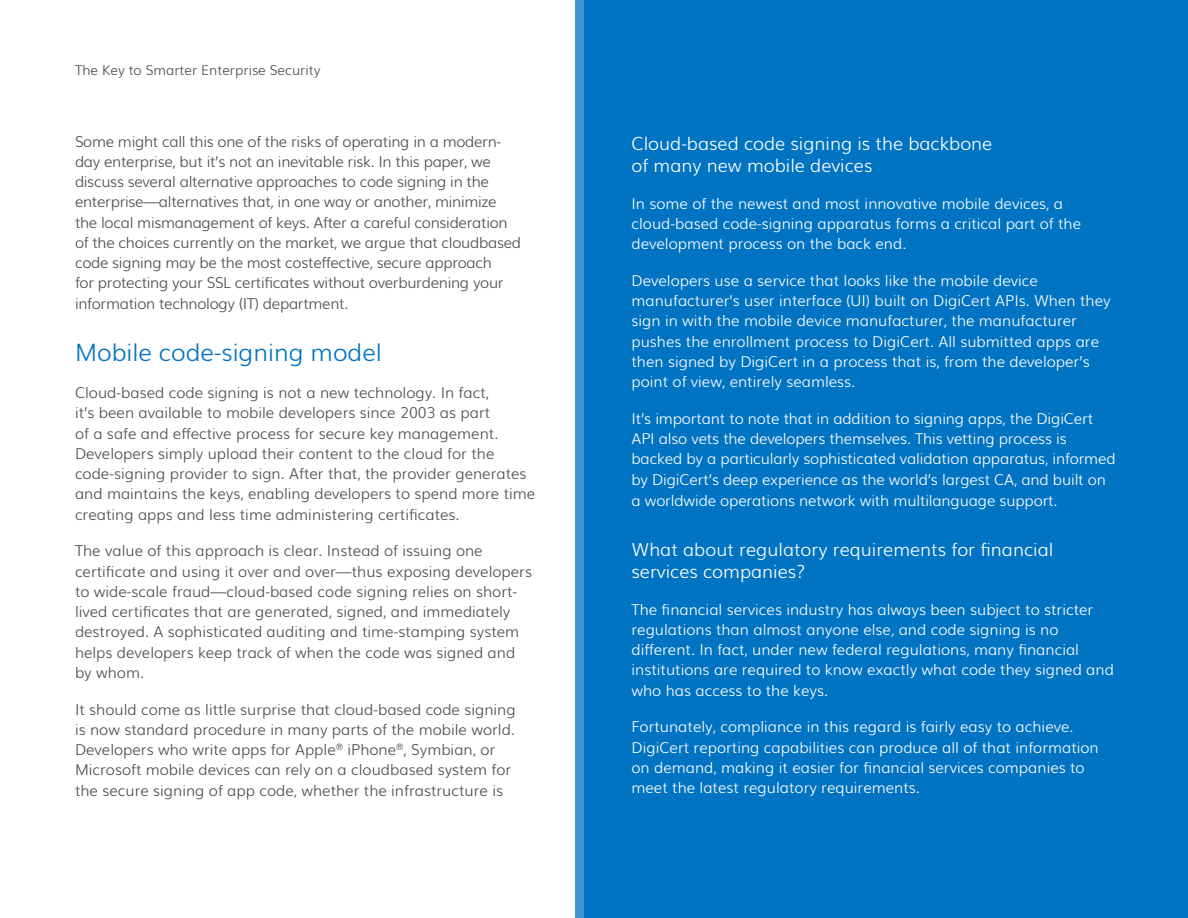
<style>
.page{position:relative;width:1188px;height:918px;background:#fff}
.page>*{position:absolute;margin:0;border:0;box-sizing:border-box;transform-origin:0 0}
.H2B_-_16_Auto_0__017{font:300 24px "Muli";color:#0073c2}
.H4B_-_12_Auto_0__FFF{font:300 18px/21.6px "Muli";color:#fff}
.H4B_-_12_Auto_0__FFF-2{font:300 15px/20.2px "Muli";color:#fff}
.P1_-_10_14_0__4C4C4D{font:300 15px/20.2px "Muli";color:#4c4c4d}
.P1_-_10_14_0__4C4C4D-2{font:300 15px/20.2px "Muli";letter-spacing:-.02em;color:#4c4c4d}
.P2B_Following_H1_H2{font:300 15px/20.2px "Muli";color:#4c4c4d}
.t1{font:300 13.5px "Muli";color:#4c4c4d}
</style>
<div class="page">
<div style="left:575px;top:0;width:9px;height:918px;background:#4096d1"></div>
<div style="left:584px;top:0;width:604px;height:918px;background:#0073c2"></div>
<p class="t1" style="left:75px;top:59px;width:247px">The Key to Smarter Enterprise Security</p>
<p class="P1_-_10_14_0__4C4C4D-2" style="left:75px;top:130px;width:448px">Some might call this one of the risks of operating in a modern&shy;day enterprise, but it’s not an inevitable risk. In this paper, we discuss several alternative approaches to code signing in the enterprise—alternatives that, in one way or another, minimize the local mismanagement of keys. After a careful consideration of the choices currently on the market, we argue that cloudbased code signing may be the most costeffective, secure approach<br>for protecting your SSL certificates without overburdening your information technology (IT) department.</p>
<p class="H2B_-_16_Auto_0__017" style="left:75px;top:334px;width:308px">Mobile code-signing model</p>
<p class="P2B_Following_H1_H2" style="left:75px;top:382px;width:462px">Cloud-based code signing is not a new technology. In fact,<br>it’s been available to mobile developers since 2003 as part<br>of a safe and effective process for secure key management.<br>Developers simply upload their content to the cloud for the code-signing provider to sign. After that, the provider generates and maintains the keys, enabling developers to spend more time creating apps and less time administering certificates.</p>
<p class="P1_-_10_14_0__4C4C4D" style="left:75px;top:540px;width:459px">The value of this approach is clear. Instead of issuing one certificate and using it over and over—thus exposing developers to wide-scale fraud—cloud-based code signing relies on short&shy;lived certificates that are generated, signed, and immediately destroyed. A sophisticated auditing and time-stamping system helps developers keep track of when the code was signed and by whom.</p>
<p class="P1_-_10_14_0__4C4C4D" style="left:75px;top:698px;width:442px">It should come as little surprise that cloud-based code signing is now standard procedure in many parts of the mobile world.<br>Developers who write apps for Apple<sup>®</sup> iPhone<sup>®</sup>, Symbian, or Microsoft mobile devices can rely on a cloudbased system for the secure signing of app code, whether the infrastructure is</p>
<p class="H4B_-_12_Auto_0__FFF" style="left:632px;top:132px;width:362px">Cloud-based code signing is the backbone of many new mobile devices</p>
<p class="H4B_-_12_Auto_0__FFF-2" style="left:632px;top:192px;width:451px">In some of the newest and most innovative mobile devices, a cloud‑based code-signing apparatus forms a critical part of the development process on the back end.</p>
<p class="H4B_-_12_Auto_0__FFF-2" style="left:632px;top:269px;width:481px">Developers use a service that looks like the mobile device manufacturer’s user interface (UI) built on DigiCert APIs. When they sign in with the mobile device manufacturer, the manufacturer pushes the enrollment process to DigiCert. All submitted apps are then signed by DigiCert in a process that is, from the developer’s point of view, entirely seamless.</p>
<p class="H4B_-_12_Auto_0__FFF-2" style="left:632px;top:407px;width:486px">It’s important to note that in addition to signing apps, the DigiCert API also vets the developers themselves. This vetting process is backed by a particularly sophisticated validation apparatus, informed by DigiCert’s deep experience as the world’s largest CA, and built on a worldwide operations network with multilanguage support.</p>
<p class="H4B_-_12_Auto_0__FFF" style="left:632px;top:538px;width:423px">What about regulatory requirements for financial services companies?</p>
<p class="H4B_-_12_Auto_0__FFF-2" style="left:632px;top:598px;width:484px">The financial services industry has always been subject to stricter regulations than almost anyone else, and code signing is no different. In fact, under new federal regulations, many financial institutions are required to know exactly what code they signed and who has access to the keys.</p>
<p class="H4B_-_12_Auto_0__FFF-2" style="left:632px;top:716px;width:469px">Fortunately, compliance in this regard is fairly easy to achieve.<br>DigiCert reporting capabilities can produce all of that information on demand, making it easier for financial services companies to meet the latest regulatory requirements.</p>
</div>
